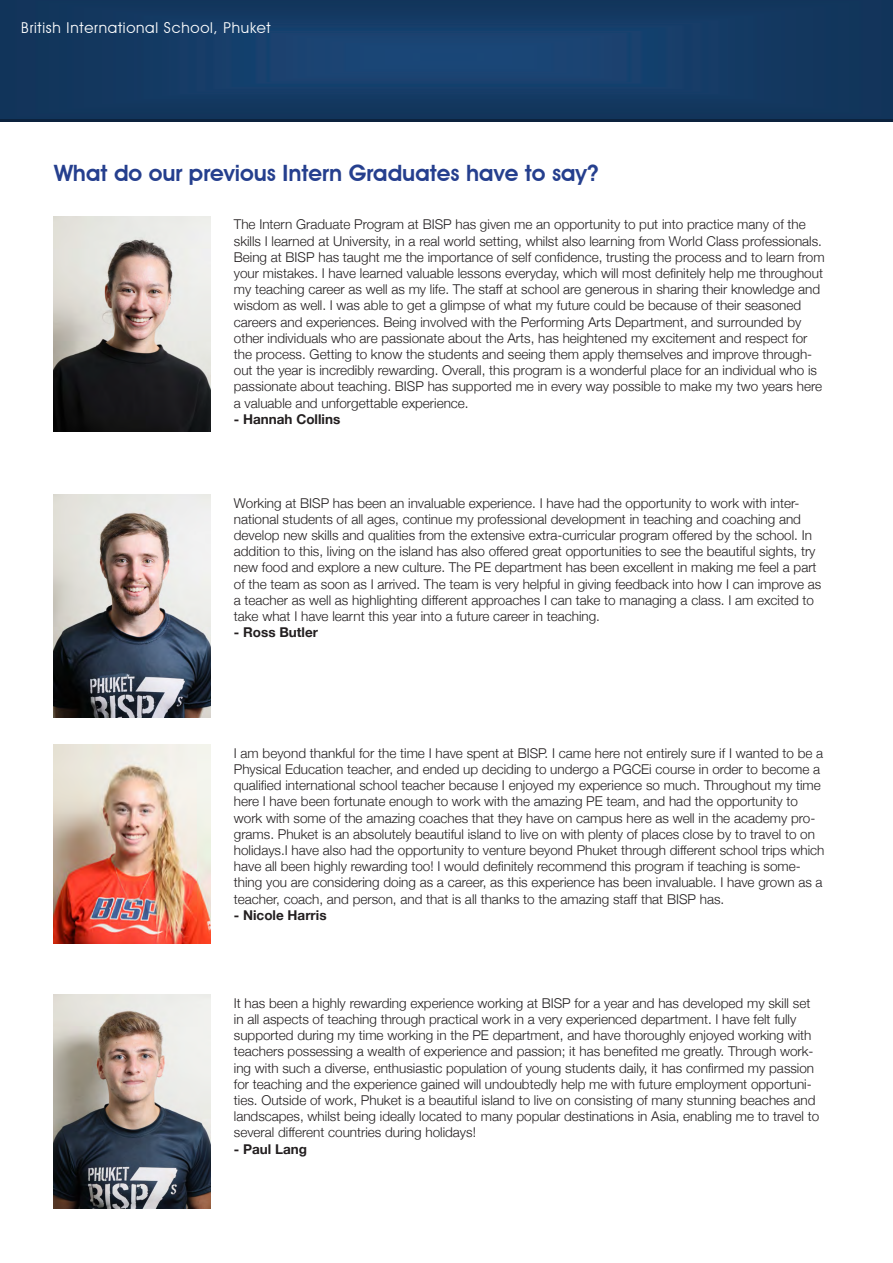
<style>
.page{position:relative;width:893px;height:1263px;background:#fff}
.page>*{position:absolute;margin:0;border:0;box-sizing:border-box;transform-origin:0 0}
.Paragraph_Style_2{font:600 22.5px "Avant Garde IT Cby BT";color:#253f8e}
.t1{font:15px "Avant Garde IT Cby BT";letter-spacing:.05em;color:#fff}
.t2{font:300 13.5px/16.2px "Helvetica Neue";color:#231f20}
.t3{font:700 13.5px "Helvetica Neue";color:#231f20}
</style>
<div class="page">
<div style="left:0;top:0;width:893px;height:121px;background:linear-gradient(to right,#11345a,#11345a)"></div>
<img style="left:0;top:0;width:893px;height:118px">
<img style="left:53px;top:216px;width:157px;height:215px">
<img style="left:53px;top:745px;width:157px;height:198px">
<img style="left:54px;top:995px;width:156px;height:214px">
<img style="left:53px;top:495px;width:157px;height:222px">
<p class="t1" style="left:21px;top:18px;width:251px">British International School, Phuket</p>
<p class="Paragraph_Style_2" style="left:54px;top:159px;width:546px">What do our previous Intern Graduates have to say?</p>
<p class="t2" style="left:234px;top:216px;width:592px">The Intern Graduate Program at BISP has given me an opportunity to put into practice many of the skills I learned at University, in a real world setting, whilst also learning from World Class professionals.<br>Being at BISP has taught me the importance of self confidence, trusting the process and to learn from your mistakes. I have learned valuable lessons everyday, which will most definitely help me throughout my teaching career as well as my life. The staff at school are generous in sharing their knowledge and wisdom as well. I was able to get a glimpse of what my future could be because of their seasoned careers and experiences. Being involved with the Performing Arts Department, and surrounded by other individuals who are passionate about the Arts, has heightened my excitement and respect for the process. Getting to know the students and seeing them apply themselves and improve through&shy;out the year is incredibly rewarding. Overall, this program is a wonderful place for an individual who is passionate about teaching. BISP has supported me in every way possible to make my two years here a valuable and unforgettable experience.</p>
<p class="t3" style="left:234px;top:411px;width:108px">- Hannah Collins</p>
<p class="t2" style="left:234px;top:494px;width:589px">Working at BISP has been an invaluable experience. I have had the opportunity to work with inter&shy;national students of all ages, continue my professional development in teaching and coaching and develop new skills and qualities from the extensive extra-curricular program offered by the school. In addition to this, living on the island has also offered great opportunities to see the beautiful sights, try new food and explore a new culture. The PE department has been excellent in making me feel a part of the team as soon as I arrived. The team is very helpful in giving feedback into how I can improve as a teacher as well as highlighting different approaches I can take to managing a class. I am excited to take what I have learnt this year into a future career in teaching.</p>
<p class="t3" style="left:234px;top:624px;width:86px">- Ross Butler</p>
<p class="t2" style="left:234px;top:744px;width:592px">I am beyond thankful for the time I have spent at BISP. I came here not entirely sure if I wanted to be a Physical Education teacher, and ended up deciding to undergo a PGCEi course in order to become a qualified international school teacher because I enjoyed my experience so much. Throughout my time here I have been fortunate enough to work with the amazing PE team, and had the opportunity to work with some of the amazing coaches that they have on campus here as well in the academy pro&shy;grams. Phuket is an absolutely beautiful island to live on with plenty of places close by to travel to on holidays.I have also had the opportunity to venture beyond Phuket through different school trips which have all been highly rewarding too! I would definitely recommend this program if teaching is some&shy;thing you are considering doing as a career, as this experience has been invaluable. I have grown as a teacher, coach, and person, and that is all thanks to the amazing staff that BISP has.</p>
<p class="t3" style="left:234px;top:906px;width:94px">- Nicole Harris</p>
<p class="t2" style="left:234px;top:995px;width:587px">It has been a highly rewarding experience working at BISP for a year and has developed my skill set in all aspects of teaching through practical work in a very experienced department. I have felt fully supported during my time working in the PE department, and have thoroughly enjoyed working with teachers possessing a wealth of experience and passion; it has benefited me greatly. Through work&shy;ing with such a diverse, enthusiastic population of young students daily, it has confirmed my passion for teaching and the experience gained will undoubtedly help me with future employment opportuni&shy;ties. Outside of work, Phuket is a beautiful island to live on consisting of many stunning beaches and landscapes, whilst being ideally located to many popular destinations in Asia, enabling me to travel to several different countries during holidays!</p>
<p class="t3" style="left:234px;top:1140px;width:75px">- Paul Lang</p>
</div>
